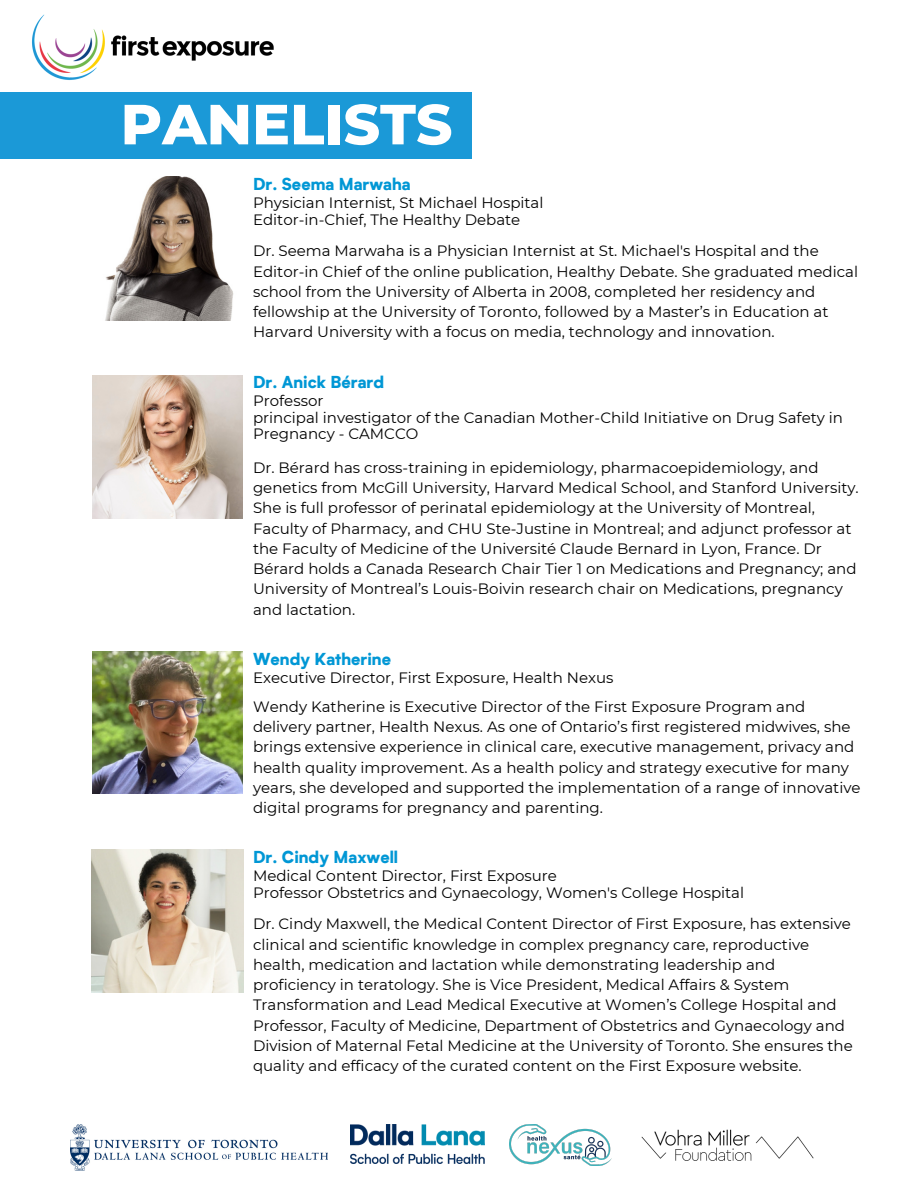
<style>
.page{position:relative;width:918px;height:1188px;background:#fff}
.page>*{position:absolute;margin:0;border:0;box-sizing:border-box;transform-origin:0 0}
.t1{font:800 56.4px "Montserrat";color:#fff}
.t2{font:900 16.5px "Biotif";color:#0097d5}
.t3{font:15px/20.2px "Montserrat";color:#000}
</style>
<div class="page">
<img style="left:32px;top:14px;width:242px;height:66px">
<img style="left:70px;top:1124px;width:258px;height:46px">
<img style="left:351px;top:1124px;width:134px;height:40px">
<img style="left:509px;top:1124px;width:103px;height:42px">
<img style="left:641px;top:1129px;width:173px;height:32px">
<div style="left:0;top:92px;width:472px;height:67px;background:#1b99d7"></div>
<img style="left:92px;top:375px;width:151px;height:143px">
<img style="left:92px;top:651px;width:151px;height:142px">
<img style="left:105px;top:177px;width:129px;height:144px">
<img style="left:92px;top:850px;width:152px;height:143px">
<p class="t1" style="left:121px;top:90px;width:333px">PANELISTS</p>
<p class="t2" style="left:253px;top:178px;width:159px">Dr. Seema Marwaha</p>
<p class="t3" style="left:253px;top:193px;width:292px">Physician Internist, St Michael Hospital</p>
<p class="t3" style="left:253px;top:210px;width:269px">Editor-in-Chief, The Healthy Debate</p>
<p class="t3" style="left:253px;top:241px;width:607px">Dr. Seema Marwaha is a Physician Internist at St. Michael's Hospital and the Editor-in Chief of the online publication, Healthy Debate. She graduated medical school from the University of Alberta in 2008, completed her residency and fellowship at the University of Toronto, followed by a Master’s in Education at Harvard University with a focus on media, technology and innovation.</p>
<p class="t2" style="left:253px;top:376px;width:133px">Dr. Anick Bérard</p>
<p class="t3" style="left:253px;top:390px;width:72px">Professor</p>
<p class="t3" style="left:253px;top:409px;width:592px;line-height:16.8px">principal investigator of the Canadian Mother-Child Initiative on Drug Safety in<br>Pregnancy - CAMCCO</p>
<p class="t3" style="left:253px;top:457px;width:607px">Dr. Bérard has cross-training in epidemiology, pharmacoepidemiology, and genetics from McGill University, Harvard Medical School, and Stanford University.<br>She is full professor of perinatal epidemiology at the University of Montreal, Faculty of Pharmacy, and CHU Ste-Justine in Montreal; and adjunct professor at the Faculty of Medicine of the Université Claude Bernard in Lyon, France. Dr Bérard holds a Canada Research Chair Tier 1 on Medications and Pregnancy; and University of Montreal’s Louis-Boivin research chair on Medications, pregnancy and lactation.</p>
<p class="t2" style="left:253px;top:653px;width:140px">Wendy Katherine</p>
<p class="t3" style="left:253px;top:667px;width:362px">Executive Director, First Exposure, Health Nexus</p>
<p class="t3" style="left:253px;top:696px;width:609px">Wendy Katherine is Executive Director of the First Exposure Program and delivery partner, Health Nexus. As one of Ontario’s first registered midwives, she brings extensive experience in clinical care, executive management, privacy and health quality improvement. As a health policy and strategy executive for many years, she developed and supported the implementation of a range of innovative digital programs for pregnancy and parenting.</p>
<p class="t2" style="left:253px;top:851px;width:147px">Dr. Cindy Maxwell</p>
<p class="t3" style="left:253px;top:866px;width:305px">Medical Content Director, First Exposure</p>
<p class="t3" style="left:253px;top:883px;width:493px">Professor Obstetrics and Gynaecology, Women's College Hospital</p>
<p class="t3" style="left:253px;top:914px;width:601px">Dr. Cindy Maxwell, the Medical Content Director of First Exposure, has extensive clinical and scientific knowledge in complex pregnancy care, reproductive health, medication and lactation while demonstrating leadership and proficiency in teratology. She is Vice President, Medical Affairs &amp; System Transformation and Lead Medical Executive at Women’s College Hospital and Professor, Faculty of Medicine, Department of Obstetrics and Gynaecology and Division of Maternal Fetal Medicine at the University of Toronto. She ensures the quality and efficacy of the curated content on the First Exposure website.</p>
</div>
